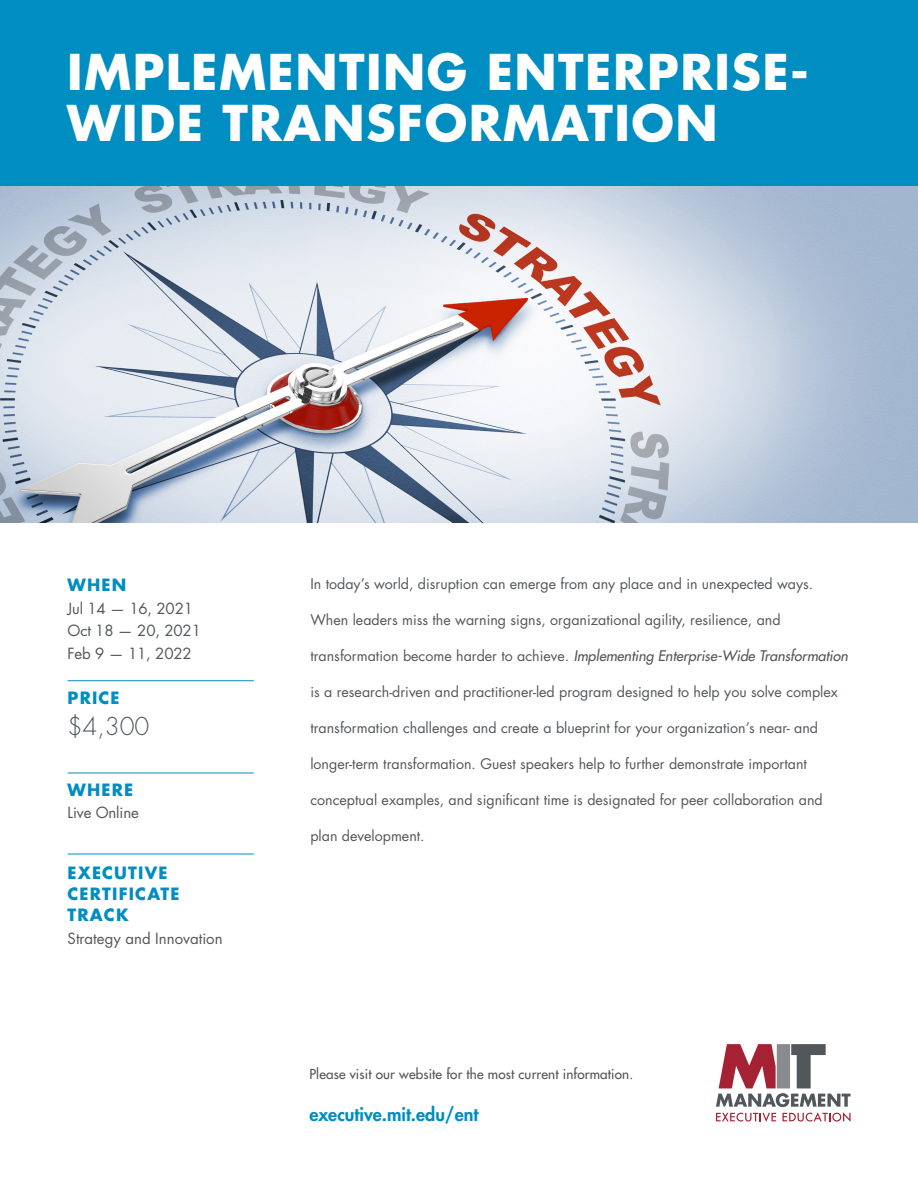
<style>
.page{position:relative;width:918px;height:1188px;background:#fff}
.page>*{position:absolute;margin:0;border:0;box-sizing:border-box;transform-origin:0 0}
.t1{font:700 48px/51px "Futura Std";letter-spacing:.03em;color:#fff}
.t2{font:300 24px "Futura Std";color:#52575a}
.t3{font:800 18px "Futura Std";color:#008dc1}
.WHEN-PRICE-WHERE-TRA{font:700 16.5px/21px "Futura Std";letter-spacing:.07em;color:#008dc1}
.WHEN-PRICE-WHERE-TRA-2{font:15px/22.5px "Futura Std";letter-spacing:-.01em;color:#52575a}
.Body_-_Front{font:14.25px "Futura Std";color:#52575a}
.Body_-_Front-2{font:italic 500 14.25px "Futura Std";color:#52575a}
.t4{font:500 13.5px "Futura Std";letter-spacing:.01em;color:#52575a}
.s1{font-weight:400;font-style:normal}
</style>
<div class="page">
<svg style="left:716px;top:1044px;width:135px;height:78px"></svg>
<hr style="left:68px;top:680px;width:186px;height:1px;background:#008dc1">
<hr style="left:68px;top:773px;width:186px;height:1px;background:#008dc1">
<hr style="left:68px;top:854px;width:186px;height:1px;background:#008dc1">
<div style="left:0;top:0;width:918px;height:187px;background:#008dc1"></div>
<img style="left:0;top:187px;width:918px;height:336px">
<p class="t1" style="left:67px;top:46px;width:743px">IMPLEMENTING ENTERPRISE-<br>WIDE TRANSFORMATION</p>
<p class="t1" style="left:340px;top:82px;width:426px">THE GOOD JOBS</p>
<p class="WHEN-PRICE-WHERE-TRA" style="left:68px;top:574px;width:60px">WHEN</p>
<p class="WHEN-PRICE-WHERE-TRA-2" style="left:68px;top:597px;width:135px">Jul 14 — 16, 2021<br>Oct 18 — 20, 2021<br>Feb 9 — 11, 2022</p>
<p class="WHEN-PRICE-WHERE-TRA" style="left:68px;top:687px;width:54px">PRICE</p>
<p class="t2" style="left:68px;top:712px;width:83px">$4,300</p>
<p class="WHEN-PRICE-WHERE-TRA" style="left:68px;top:779px;width:67px">WHERE</p>
<p class="WHEN-PRICE-WHERE-TRA-2" style="left:68px;top:802px;width:73px">Live Online</p>
<p class="WHEN-PRICE-WHERE-TRA" style="left:68px;top:862px;width:113px">EXECUTIVE<br>CERTIFICATE<br>TRACK</p>
<p class="WHEN-PRICE-WHERE-TRA-2" style="left:68px;top:927px;width:157px">Strategy and Innovation</p>
<p class="Body_-_Front" style="left:310px;top:575px;width:504px">In today’s world, disruption can emerge from any place and in unexpected ways.</p>
<p class="Body_-_Front" style="left:310px;top:611px;width:472px">When leaders miss the warning signs, organizational agility, resilience, and</p>
<p class="Body_-_Front-2" style="left:310px;top:647px;width:539px"><span class="s1">transformation become harder to achieve.</span> Implementing Enterprise-Wide Transformation</p>
<p class="Body_-_Front" style="left:310px;top:683px;width:529px">is a research-driven and practitioner-led program designed to help you solve complex</p>
<p class="Body_-_Front" style="left:310px;top:719px;width:509px">transformation challenges and create a blueprint for your organization’s near- and</p>
<p class="Body_-_Front" style="left:310px;top:755px;width:498px">longer-term transformation. Guest speakers help to further demonstrate important</p>
<p class="Body_-_Front" style="left:310px;top:791px;width:514px">conceptual examples, and significant time is designated for peer collaboration and</p>
<p class="Body_-_Front" style="left:310px;top:827px;width:116px">plan development.</p>
<p class="t4" style="left:309px;top:1066px;width:325px">Please visit our website for the most current information.</p>
<p class="t3" style="left:309px;top:1103px;width:170px">executive.mit.edu/ent</p>
</div>
